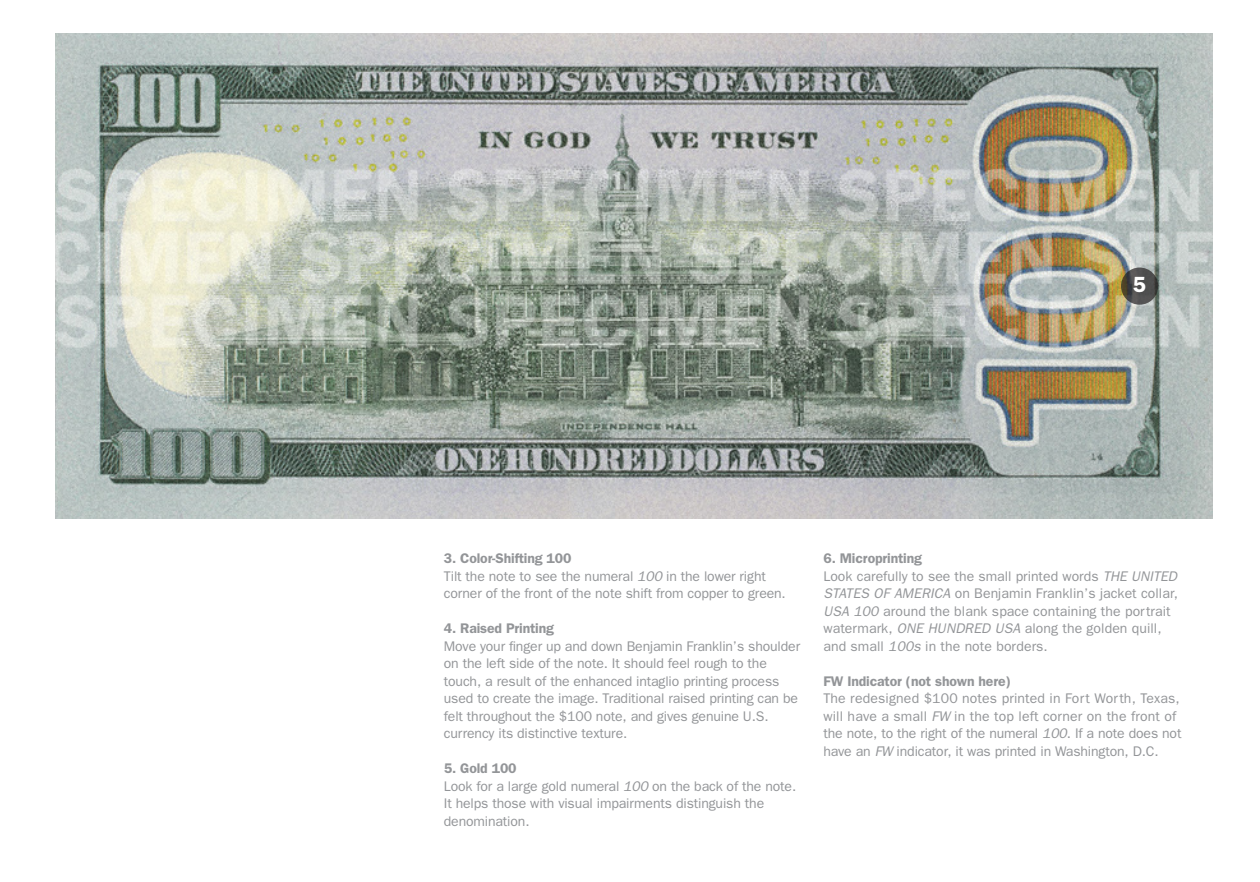
<style>
.page{position:relative;width:1260px;height:882px;background:#fff}
.page>*{position:absolute;margin:0;border:0;box-sizing:border-box;transform-origin:0 0}
.t1{font:600 22.05px "Franklin Gothic";color:#fff}
.numbered_sec_txt{font:14px/17.5px "Franklin Gothic";letter-spacing:-.01em;color:#939598}
.numbered_sec_txt-2{font:14px/17.5px "Franklin Gothic";letter-spacing:.01em;color:#939598}
.t2{font:600 14px "Franklin Gothic";letter-spacing:-.01em;color:#939598}
.s1{font-style:italic}
</style>
<div class="page">
<img style="left:55px;top:34px;width:1158px;height:484px">
<svg style="left:1121px;top:268px;width:37px;height:37px"></svg>
<h1 class="t1" style="left:1133px;top:272px;width:15px">5</h1>
<p class="t2" style="left:444px;top:550px;width:129px">3. Color-Shifting 100</p>
<p class="numbered_sec_txt" style="left:444px;top:567px;width:343px">Tilt the note to see the numeral <span class="s1">100</span> in the lower right corner of the front of the note shift from copper to green.</p>
<p class="t2" style="left:444px;top:620px;width:112px">4. Raised Printing</p>
<p class="numbered_sec_txt" style="left:444px;top:637px;width:358px">Move your finger up and down Benjamin Franklin’s shoulder on the left side of the note. It should feel rough to the touch, a result of the enhanced intaglio printing process used to create the image. Traditional raised printing can be felt throughout the $100 note, and gives genuine U.S. currency its distinctive texture.</p>
<p class="t2" style="left:444px;top:760px;width:74px">5. Gold 100</p>
<p class="numbered_sec_txt" style="left:444px;top:777px;width:354px">Look for a large gold numeral <span class="s1">100</span> on the back of the note.<br>It helps those with visual impairments distinguish the denomination.</p>
<p class="t2" style="left:823px;top:550px;width:100px">6. Microprinting</p>
<p class="numbered_sec_txt" style="left:823px;top:567px;width:356px">Look carefully to see the small printed words <span class="s1">THE UNITED STATES OF AMERICA</span> on Benjamin Franklin’s jacket collar, <span class="s1">USA 100</span> around the blank space containing the portrait watermark, <span class="s1">ONE HUNDRED USA</span> along the golden quill, and small <span class="s1">100s</span> in the note borders.</p>
<p class="t2" style="left:823px;top:673px;width:189px">FW Indicator (not shown here)</p>
<p class="numbered_sec_txt-2" style="left:823px;top:690px;width:360px">The redesigned $100 notes printed in Fort Worth, Texas, will have a small <span class="s1">FW</span> in the top left corner on the front of the note, to the right of the numeral <span class="s1">100</span>. If a note does not have an <span class="s1">FW</span> indicator, it was printed in Washington, D.C.</p>
</div>
